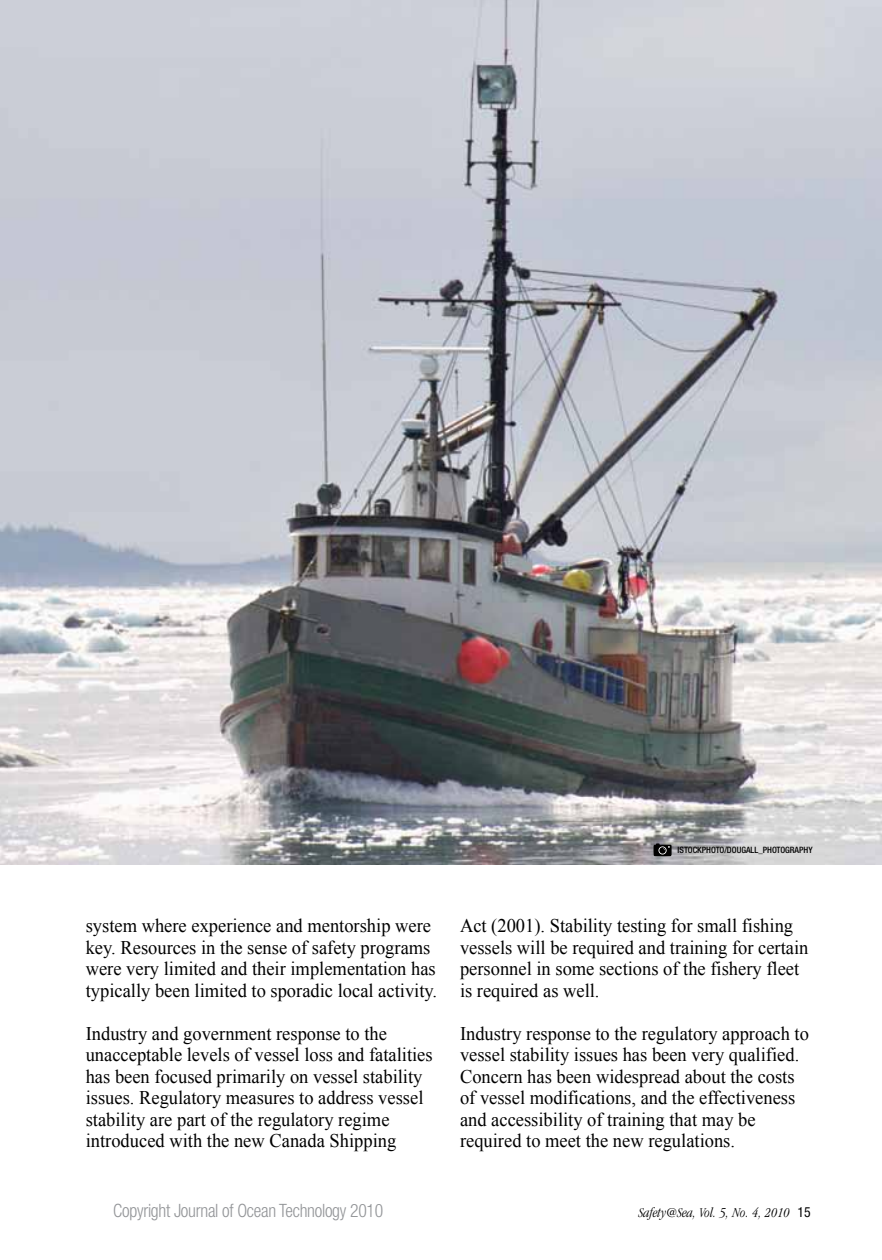
<style>
.page{position:relative;width:882px;height:1260px;background:#fff}
.page>*{position:absolute;margin:0;border:0;box-sizing:border-box;transform-origin:0 0}
.t1{font:19.25px/21.5px "Times New Roman";color:#000;scale:.96 1}
.t2{font:300 condensed 18.38px "Helvetica Neue";letter-spacing:-.015em;color:#939598;scale:.96 1}
.t3{font:italic 300 condensed 14px "Garamond";color:#000}
.t4{font:500 condensed 8.75px "Helvetica Neue";color:#000}
.s1{font-family:"Helvetica Neue";font-weight:400;font-style:normal}
</style>
<div class="page">
<img style="left:0;top:0;width:882px;height:865px">
<svg style="left:654px;top:844px;width:18px;height:12px"></svg>
<p class="t4" style="left:678px;top:845px;width:137px">ISTOCKPHOTO/DOUGALL_PHOTOGRAPHY</p>
<p class="t1" style="left:86px;top:915px;width:368px">system where experience and mentorship were key. Resources in the sense of safety programs were very limited and their implementation has typically been limited to sporadic local activity.</p>
<p class="t1" style="left:86px;top:1022px;width:363px">Industry and government response to the unacceptable levels of vessel loss and fatalities has been focused primarily on vessel stability issues. Regulatory measures to address vessel stability are part of the regulatory regime introduced with the new Canada Shipping</p>
<p class="t1" style="left:460px;top:915px;width:365px">Act (2001). Stability testing for small fishing vessels will be required and training for certain personnel in some sections of the fishery fleet is required as well.</p>
<p class="t1" style="left:460px;top:1022px;width:365px">Industry response to the regulatory approach to vessel stability issues has been very qualified.<br>Concern has been widespread about the costs of vessel modifications, and the effectiveness and accessibility of training that may be required to meet the new regulations.</p>
<p class="t2" style="left:113px;top:1200px;width:283px">Copyright Journal of Ocean Technology 2010</p>
<p class="t3" style="left:639px;top:1205px;width:173px">Safety@Sea, Vol. 5, No. 4, 2010 <span class="s1">15</span></p>
</div>
